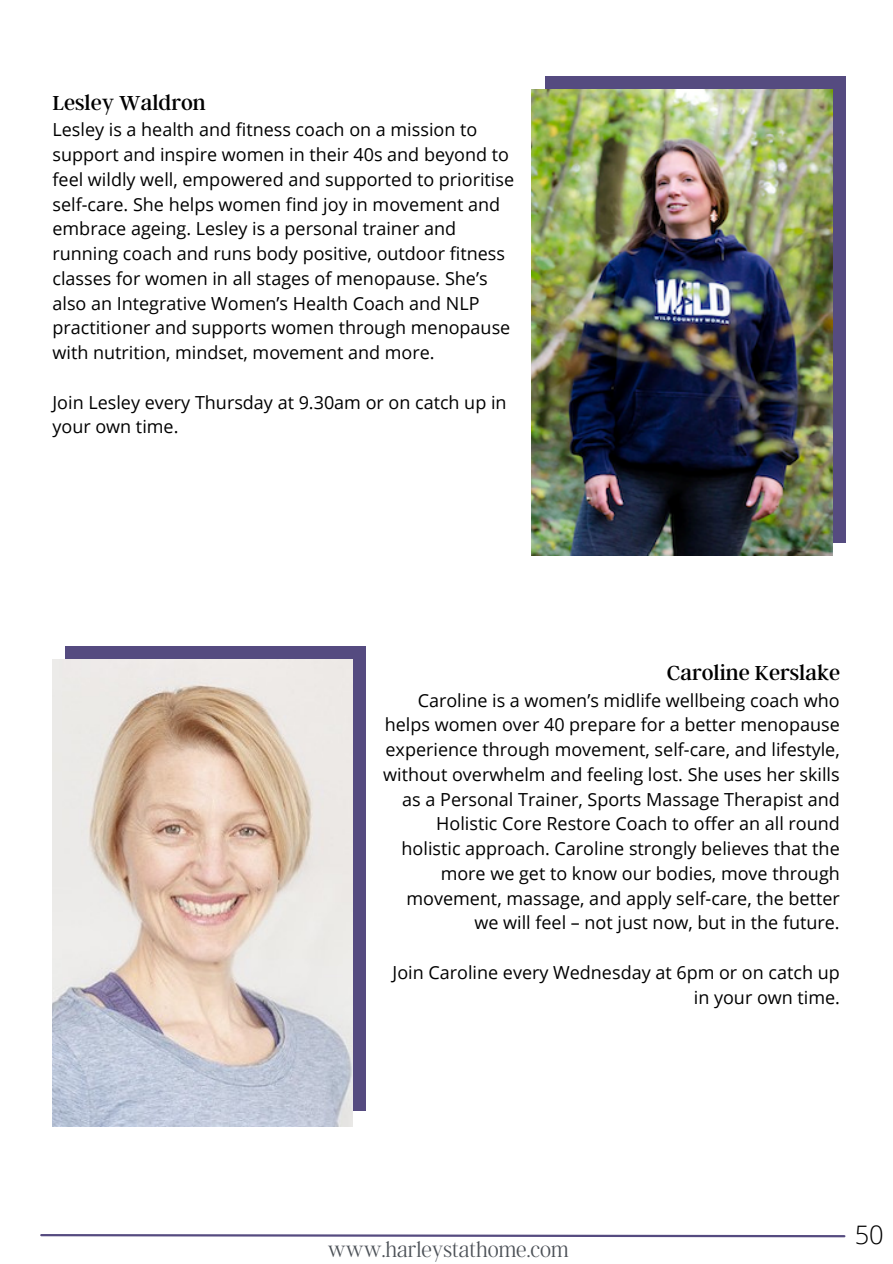
<style>
.page{position:relative;width:893px;height:1264px;background:#fff}
.page>*{position:absolute;margin:0;border:0;box-sizing:border-box;transform-origin:0 0}
.t1{font:300 25.5px "Open Sans";color:#000}
.t2{font:22.5px "Argent CF";color:#000}
.t3{font:100 22.5px "Argent CF";color:#4c5157}
.t4{font:18px/24.8px "Open Sans";color:#000}
</style>
<div class="page">
<svg style="left:40px;top:1234px;width:806px;height:4px"></svg>
<div style="left:545px;top:76px;width:300px;height:467px;background:#554b80"></div>
<img style="left:532px;top:89px;width:300px;height:466px">
<div style="left:65px;top:645px;width:301px;height:465px;background:#554b80"></div>
<img style="left:52px;top:659px;width:301px;height:467px">
<p class="t2" style="left:52px;top:88px;width:155px">Lesley Waldron</p>
<p class="t4" style="left:52px;top:117px;width:463px">Lesley is a health and fitness coach on a mission to support and inspire women in their 40s and beyond to feel wildly well, empowered and supported to prioritise self-care. She helps women find joy in movement and embrace ageing. Lesley is a personal trainer and running coach and runs body positive, outdoor fitness classes for women in all stages of menopause. She’s also an Integrative Women’s Health Coach and NLP practitioner and supports women through menopause with nutrition, mindset, movement and more.</p>
<p class="t4" style="left:52px;top:389px;width:455px">Join Lesley every Thursday at 9.30am or on catch up in your own time.</p>
<p class="t2" style="left:667px;top:657px;width:175px">Caroline Kerslake</p>
<p class="t4" style="left:383px;top:687px;width:458px;text-align:right">Caroline is a women’s midlife wellbeing coach who helps women over 40 prepare for a better menopause experience through movement, self-care, and lifestyle, without overwhelm and feeling lost. She uses her skills as a Personal Trainer, Sports Massage Therapist and Holistic Core Restore Coach to offer an all round holistic approach. Caroline strongly believes that the more we get to know our bodies, move through movement, massage, and apply self-care, the better we will feel – not just now, but in the future.</p>
<p class="t4" style="left:392px;top:959px;width:449px;text-align:right">Join Caroline every Wednesday at 6pm or on catch up in your own time.</p>
<p class="t3" style="left:328px;top:1235px;width:242px">www.harleystathome.com</p>
<p class="t1" style="left:854px;top:1216px;width:31px">50</p>
</div>
